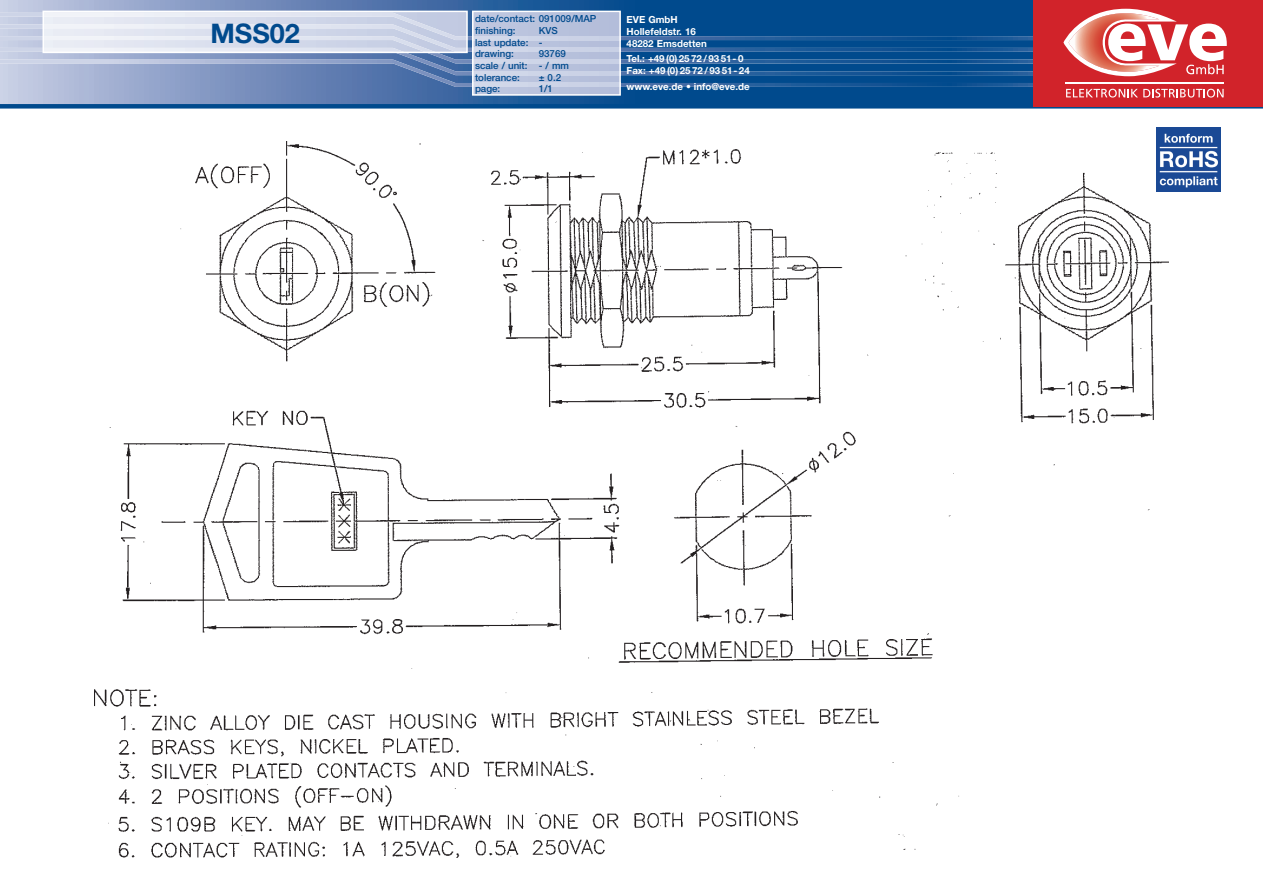
<style>
.page{position:relative;width:1263px;height:893px;background:#fff}
.page>*{position:absolute;margin:0;border:0;box-sizing:border-box;transform-origin:0 0}
.t1{font:700 27px "Helvetica Neue LT Pro";color:#004a8d}
.t2{font:700 9.75px/12px "Helvetica Neue LT Pro";color:#fff}
.t3{font:500 9.75px/11.7px "Helvetica Neue LT Pro";color:#004a8d}
</style>
<div class="page">
<img style="left:95px;top:142px;width:1073px;height:716px">
<svg style="left:0;top:0;width:1033px;height:104px;background:#3f6fa6"></svg>
<div style="left:0;top:104px;width:1263px;height:5px;background:#004a8d"></div>
<div style="left:1033px;top:0;width:230px;height:106px;background:#d1232a"></div>
<svg style="left:1066px;top:89px;width:157px;height:9px"></svg>
<hr style="left:1066px;top:82px;width:158px;height:2px;background:#fff">
<svg style="left:1063px;top:9px;width:164px;height:67px"></svg>
<svg style="left:0;top:11px;width:1033px;height:84px;background:#6d90bb"></svg>
<div style="left:43px;top:11px;width:425px;height:42px;border:2px solid #fff"></div>
<img style="left:1157px;top:128px;width:63px;height:63px">
<h1 class="t1" style="left:210px;top:17px;width:91px">MSS02</h1>
<p class="t3" style="left:475px;top:13px;width:123px">date/contact: 091009/MAP finishing:</p>
<p class="t3" style="left:475px;top:24px;width:84px;text-indent:64px">KVS last update: - drawing:</p>
<p class="t3" style="left:475px;top:48px;width:95px;text-indent:64px">93769 scale / unit: - / mm tolerance:</p>
<p class="t3" style="left:539px;top:71px;width:24px">± 0.2</p>
<p class="t3" style="left:475px;top:83px;width:27px">page:</p>
<p class="t3" style="left:539px;top:83px;width:16px">1/1</p>
<p class="t2" style="left:627px;top:13px;width:82px">EVE GmbH<br>Hollefeldstr. 16<br>48282 Emsdetten</p>
<p class="t2" style="left:627px;top:52px;width:125px">Tel.: +49 (0)2572/9351-0<br>Fax: +49 (0)2572/9351- 24</p>
<p class="t2" style="left:627px;top:81px;width:125px">www.eve.de • info@eve.de</p>
</div>
